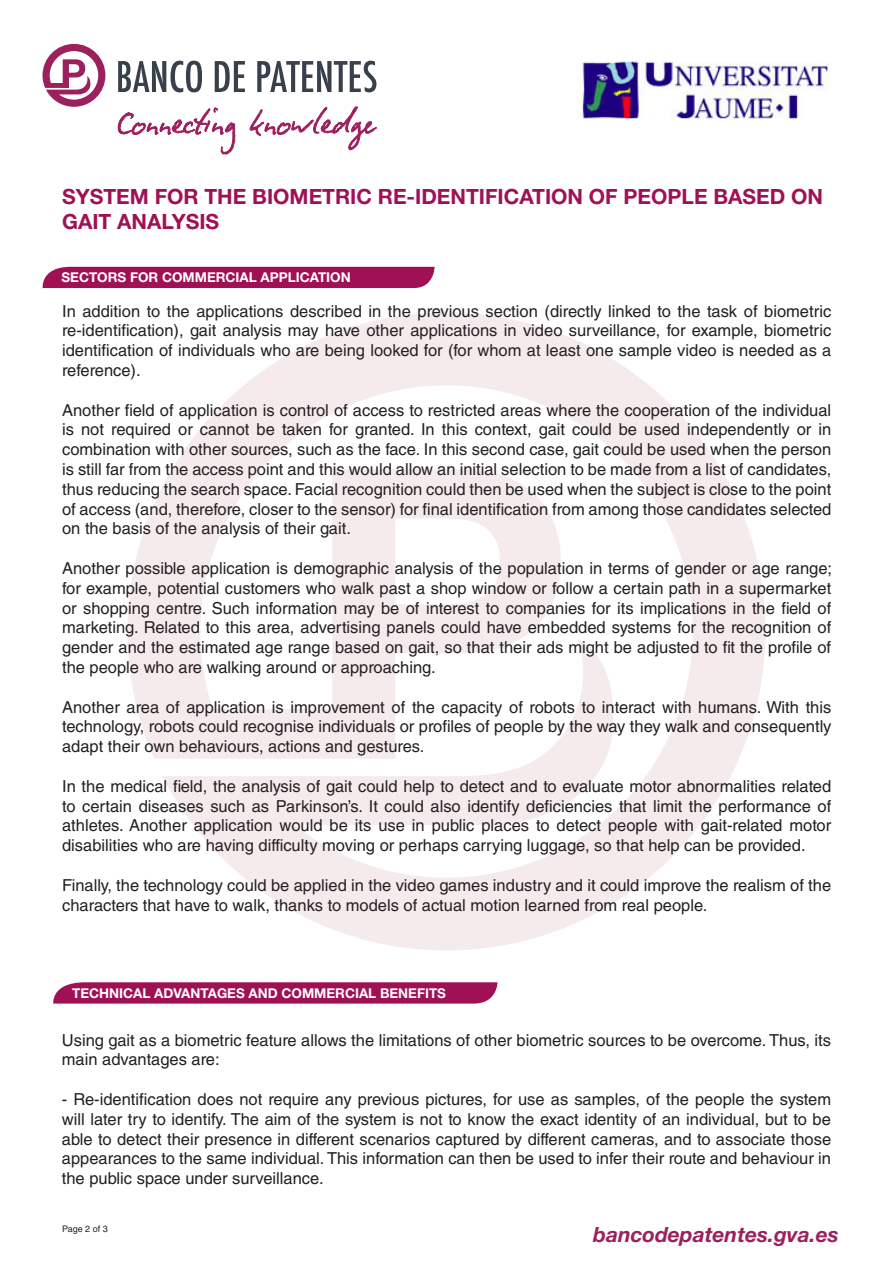
<style>
.page{position:relative;width:893px;height:1263px;background:#fff}
.page>*{position:absolute;margin:0;border:0;box-sizing:border-box;transform-origin:0 0}
.t1{font:700 21px/25.2px "Helvetica Neue LT Std";color:#a01055}
.t2{font:italic 700 21px "Helvetica Neue LT Std";color:#9c1f5e}
.t3{font:16.5px/19.8px "Helvetica LT Std";color:#231f20;text-align:justify}
.t4{font:700 13.5px "Helvetica Neue LT Std";color:#fff}
.t5{font:9px "Helvetica LT Std";color:#231f20}
</style>
<div class="page">
<svg style="left:128px;top:313px;width:637px;height:637px"></svg>
<svg style="left:43px;top:44px;width:62px;height:63px"></svg>
<svg style="left:118px;top:61px;width:84px;height:31px"></svg>
<svg style="left:215px;top:61px;width:30px;height:31px"></svg>
<svg style="left:257px;top:61px;width:119px;height:31px"></svg>
<svg style="left:118px;top:108px;width:118px;height:46px"></svg>
<svg style="left:249px;top:106px;width:128px;height:44px"></svg>
<svg style="left:53px;top:982px;width:444px;height:23px;background:#a92765"></svg>
<img style="left:580px;top:61px;width:250px;height:58px">
<svg style="left:42px;top:267px;width:393px;height:22px;background:#a62060"></svg>
<p class="t1" style="left:62px;top:184px;width:763px">SYSTEM FOR THE BIOMETRIC RE-IDENTIFICATION OF PEOPLE BASED ON<br>GAIT ANALYSIS</p>
<p class="t4" style="left:61px;top:269px;width:291px">SECTORS FOR COMMERCIAL APPLICATION</p>
<p class="t3" style="left:62px;top:301px;width:771px">In addition to the applications described in the previous section (directly linked to the task of biometric re-identification), gait analysis may have other applications in video surveillance, for example, biometric identification of individuals who are being looked for (for whom at least one sample video is needed as a reference).</p>
<p class="t3" style="left:62px;top:400px;width:771px">Another field of application is control of access to restricted areas where the cooperation of the individual is not required or cannot be taken for granted. In this context, gait could be used independently or in combination with other sources, such as the face. In this second case, gait could be used when the person is still far from the access point and this would allow an initial selection to be made from a list of candidates, thus reducing the search space. Facial recognition could then be used when the subject is close to the point of access (and, therefore, closer to the sensor) for final identification from among those candidates selected on the basis of the analysis of their gait.</p>
<p class="t3" style="left:62px;top:558px;width:772px">Another possible application is demographic analysis of the population in terms of gender or age range; for example, potential customers who walk past a shop window or follow a certain path in a supermarket or shopping centre. Such information may be of interest to companies for its implications in the field of marketing. Related to this area, advertising panels could have embedded systems for the recognition of gender and the estimated age range based on gait, so that their ads might be adjusted to fit the profile of the people who are walking around or approaching.</p>
<p class="t3" style="left:62px;top:697px;width:771px">Another area of application is improvement of the capacity of robots to interact with humans. With this technology, robots could recognise individuals or profiles of people by the way they walk and consequently adapt their own behaviours, actions and gestures.</p>
<p class="t3" style="left:62px;top:776px;width:771px">In the medical field, the analysis of gait could help to detect and to evaluate motor abnormalities related to certain diseases such as Parkinson’s. It could also identify deficiencies that limit the performance of athletes. Another application would be its use in public places to detect people with gait-related motor disabilities who are having difficulty moving or perhaps carrying luggage, so that help can be provided.</p>
<p class="t3" style="left:62px;top:875px;width:771px">Finally, the technology could be applied in the video games industry and it could improve the realism of the characters that have to walk, thanks to models of actual motion learned from real people.</p>
<p class="t4" style="left:72px;top:985px;width:375px">TECHNICAL ADVANTAGES AND COMMERCIAL BENEFITS</p>
<p class="t3" style="left:62px;top:1030px;width:771px">Using gait as a biometric feature allows the limitations of other biometric sources to be overcome. Thus, its main advantages are:</p>
<p class="t3" style="left:62px;top:1089px;width:771px">- Re-identification does not require any previous pictures, for use as samples, of the people the system will later try to identify. The aim of the system is not to know the exact identity of an individual, but to be able to detect their presence in different scenarios captured by different cameras, and to associate those appearances to the same individual. This information can then be used to infer their route and behaviour in the public space under surveillance.</p>
<p class="t5" style="left:62px;top:1224px;width:47px">Page 2 of 3</p>
<p class="t2" style="left:593px;top:1221px;width:247px">bancodepatentes.gva.es</p>
</div>
